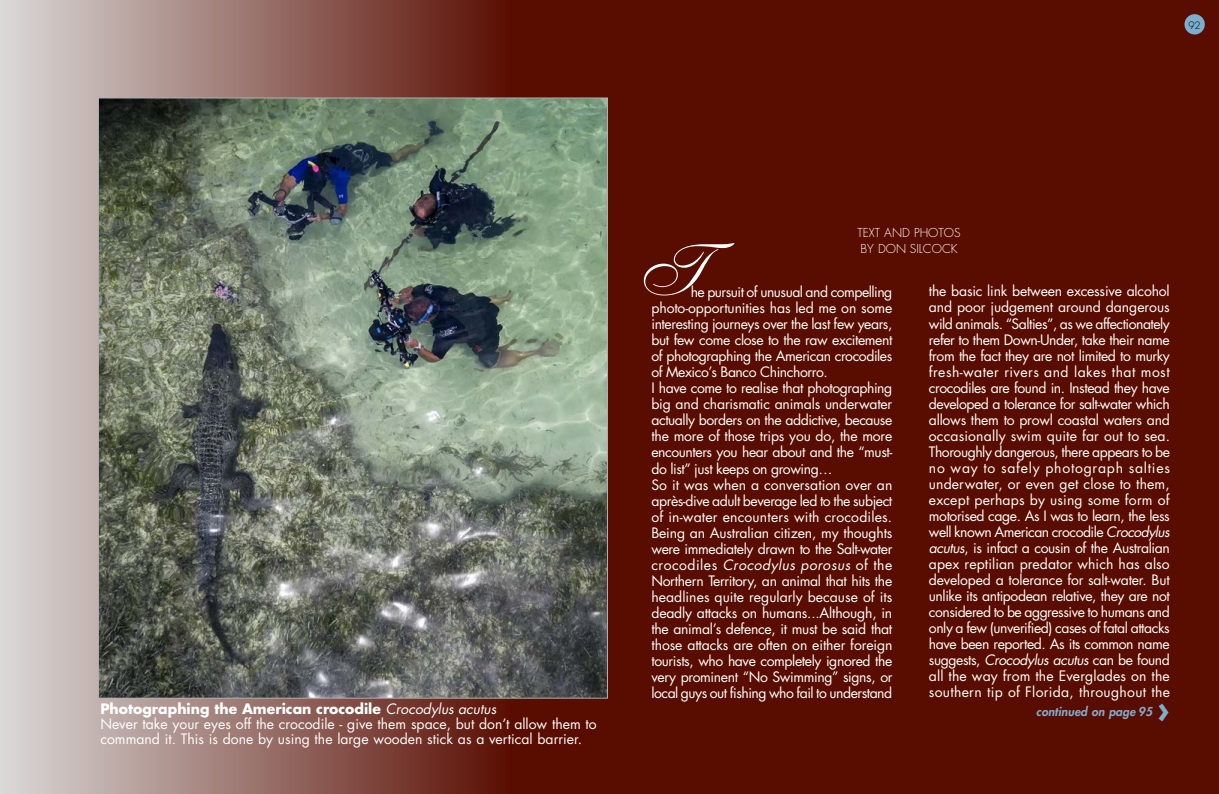
<style>
.page{position:relative;width:1219px;height:794px;background:#590c00}
.page>*{position:absolute;margin:0;border:0;box-sizing:border-box;transform-origin:0 0}
.t1{font:73.4px "Shelley Allegro Script";color:#fff}
.t2{font:700 36px "Futura";color:#7caece}
.t3{font:14px/16px "Futura";letter-spacing:-.03em;color:#fff}
.t4{font:14px/15px "Futura";color:#fefefe}
.t5{font:300 12px/15.8px "Futura";color:#fff}
.t6{font:italic 800 12px "Futura";letter-spacing:.01em;color:#7caece}
.t7{font:300 10px "Futura";color:#000}
.s1{font-weight:700;color:#fff}
.s2{font-style:italic;color:#fff}
.s3{font-style:italic}
</style>
<div class="page">
<div style="left:0;top:0;width:510px;height:794px;background:linear-gradient(to right,#d9d8d7,#5c1206)"></div>
<div style="left:1184px;top:14px;width:21px;height:20px;background:#7caece;border-radius:50%"></div>
<img style="left:100px;top:99px;width:506px;height:597px">
<p class="t7" style="left:1188px;top:21px;width:14px">92</p>
<p class="t4" style="left:100px;top:702px;width:498px"><span class="s1">Photographing the American crocodile</span> <span class="s2">Crocodylus acutus<br></span>Never take your eyes off the crocodile - give them space, but don’t allow them to command it. This is done by using the large wooden stick as a vertical barrier.</p>
<p class="t5" style="left:857px;top:225px;width:105px">TEXT AND PHOTOS<br>BY DON SILCOCK</p>
<h1 class="t1" style="left:644px;top:244px;width:67px">T</h1>
<p class="t3" style="left:651px;top:285px;width:243px;text-indent:39px">he pursuit of unusual and compelling photo-opportunities has led me on some interesting journeys over the last few years, but few come close to the raw excitement of photographing the American crocodiles of Mexico’s Banco Chinchorro.<br>I have come to realise that photographing big and charismatic animals underwater actually borders on the addictive, because the more of those trips you do, the more encounters you hear about and the “must&shy;do list” just keeps on growing…<br>So it was when a conversation over an après-dive adult beverage led to the subject of in-water encounters with crocodiles.<br>Being an Australian citizen, my thoughts were immediately drawn to the Salt-water crocodiles <span class="s3">Crocodylus porosus</span> of the Northern Territory, an animal that hits the headlines quite regularly because of its deadly attacks on humans...Although, in the animal’s defence, it must be said that those attacks are often on either foreign tourists, who have completely ignored the very prominent “No Swimming” signs, or local guys out fishing who fail to understand</p>
<p class="t3" style="left:929px;top:284px;width:243px;text-align:justify">the basic link between excessive alcohol and poor judgement around dangerous wild animals. “Salties”, as we affectionately refer to them Down-Under, take their name from the fact they are not limited to murky fresh-water rivers and lakes that most crocodiles are found in. Instead they have developed a tolerance for salt-water which allows them to prowl coastal waters and occasionally swim quite far out to sea.<br>Thoroughly dangerous, there appears to be no way to safely photograph salties underwater, or even get close to them, except perhaps by using some form of motorised cage. As I was to learn, the less well known American crocodile <span class="s3">Crocodylus acutus</span>, is infact a cousin of the Australian apex reptilian predator which has also developed a tolerance for salt-water. But unlike its antipodean relative, they are not considered to be aggressive to humans and only a few (unverified) cases of fatal attacks have been reported. As its common name suggests, <span class="s3">Crocodylus acutus</span> can be found all the way from the Everglades on the southern tip of Florida, throughout the</p>
<p class="t6" style="left:1036px;top:705px;width:118px">continued on page 95</p>
<h2 class="t2" style="left:1157px;top:694px;width:14px">›</h2>
</div>
